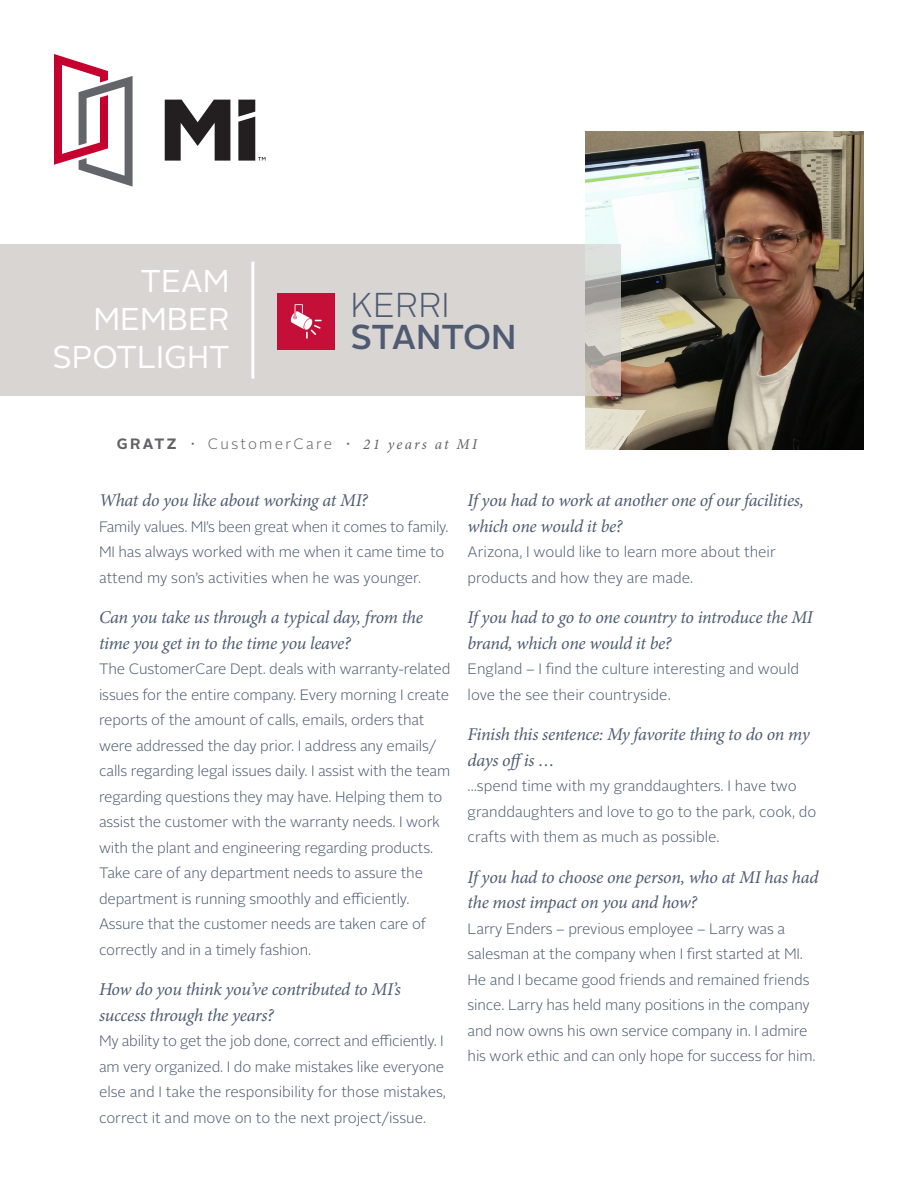
<style>
.page{position:relative;width:918px;height:1188px;background:#fff}
.page>*{position:absolute;margin:0;border:0;box-sizing:border-box;transform-origin:0 0}
.t1{font:500 34.5px/31.5px "Alright Sans";letter-spacing:-.005em;color:#4e5b72}
.t2{font:31.5px/37.8px "Alright Sans";color:#fff;text-align:right}
.t3{font:italic 18px/25.5px "Minion Pro";letter-spacing:-.02em;color:#4e5b72}
.t4{font:300 15px/25.5px "Alright Sans";letter-spacing:-.01em;color:#4e5b72}
.t5{font:300 15px "Alright Sans";letter-spacing:.15em;color:#636366}
.s1{font-weight:300}
.s2{font-weight:700}
.s3{font-family:"Minion Pro";font-weight:400;font-style:italic}
</style>
<div class="page">
<div style="left:0;top:244px;width:586px;height:152px;background:#d9d5d2"></div>
<svg style="left:165px;top:100px;width:65px;height:61px"></svg>
<svg style="left:54px;top:54px;width:79px;height:133px"></svg>
<svg style="left:238px;top:100px;width:28px;height:61px"></svg>
<img style="left:586px;top:131px;width:278px;height:318px">
<hr style="left:251px;top:262px;width:3px;height:117px;background:#fff">
<svg style="left:586px;top:244px;width:35px;height:152px;background:#c5c1bb"></svg>
<img style="left:277px;top:293px;width:57px;height:56px">
<p class="t2" style="left:52px;top:263px;width:179px">TEAM<br>MEMBER<br>SPOTLIGHT</p>
<p class="t1" style="left:350px;top:290px;width:168px"><span class="s1">KERRI<br></span>STANTON</p>
<p class="t5" style="left:117px;top:434px;width:362px"><span class="s2">GRATZ</span> <sup>•</sup> CustomerCare <sup>•</sup> <span class="s3">21 years at MI</span></p>
<p class="t3" style="left:99px;top:488px;width:270px">What do you like about working at MI?</p>
<p class="t4" style="left:99px;top:514px;width:351px">Family values. MI’s been great when it comes to family.<br>MI has always worked with me when it came time to attend my son’s activities when he was younger.</p>
<p class="t3" style="left:99px;top:605px;width:326px">Can you take us through a typical day, from the time you get in to the time you leave?</p>
<p class="t4" style="left:99px;top:657px;width:353px">The CustomerCare Dept. deals with warranty-related issues for the entire company. Every morning I create reports of the amount of calls, emails, orders that were addressed the day prior. I address any emails/ calls regarding legal issues daily. I assist with the team regarding questions they may have. Helping them to assist the customer with the warranty needs. I work with the plant and engineering regarding products.<br>Take care of any department needs to assure the department is running smoothly and efficiently.<br>Assure that the customer needs are taken care of correctly and in a timely fashion.</p>
<p class="t3" style="left:99px;top:977px;width:303px">How do you think you’ve contributed to MI’s success through the years?</p>
<p class="t4" style="left:99px;top:1029px;width:348px">My ability to get the job done, correct and efficiently. I am very organized. I do make mistakes like everyone else and I take the responsibility for those mistakes, correct it and move on to the next project/issue.</p>
<p class="t3" style="left:468px;top:488px;width:338px">If you had to work at another one of our facilities, which one would it be?</p>
<p class="t4" style="left:468px;top:540px;width:310px">Arizona, I would like to learn more about their products and how they are made.</p>
<p class="t3" style="left:468px;top:605px;width:347px">If you had to go to one country to introduce the MI brand, which one would it be?</p>
<p class="t4" style="left:468px;top:657px;width:333px">England – I find the culture interesting and would love the see their countryside.</p>
<p class="t3" style="left:468px;top:722px;width:344px">Finish this sentence: My favorite thing to do on my days offis …</p>
<p class="t4" style="left:468px;top:774px;width:350px">...spend time with my granddaughters. I have two granddaughters and love to go to the park, cook, do crafts with them as much as possible.</p>
<p class="t3" style="left:468px;top:864px;width:352px">If you had to choose one person, who at MI has had the most impact on you and how?</p>
<p class="t4" style="left:468px;top:916px;width:350px">Larry Enders – previous employee – Larry was a salesman at the company when I first started at MI.<br>He and I became good friends and remained friends since. Larry has held many positions in the company and now owns his own service company in. I admire his work ethic and can only hope for success for him.</p>
</div>
